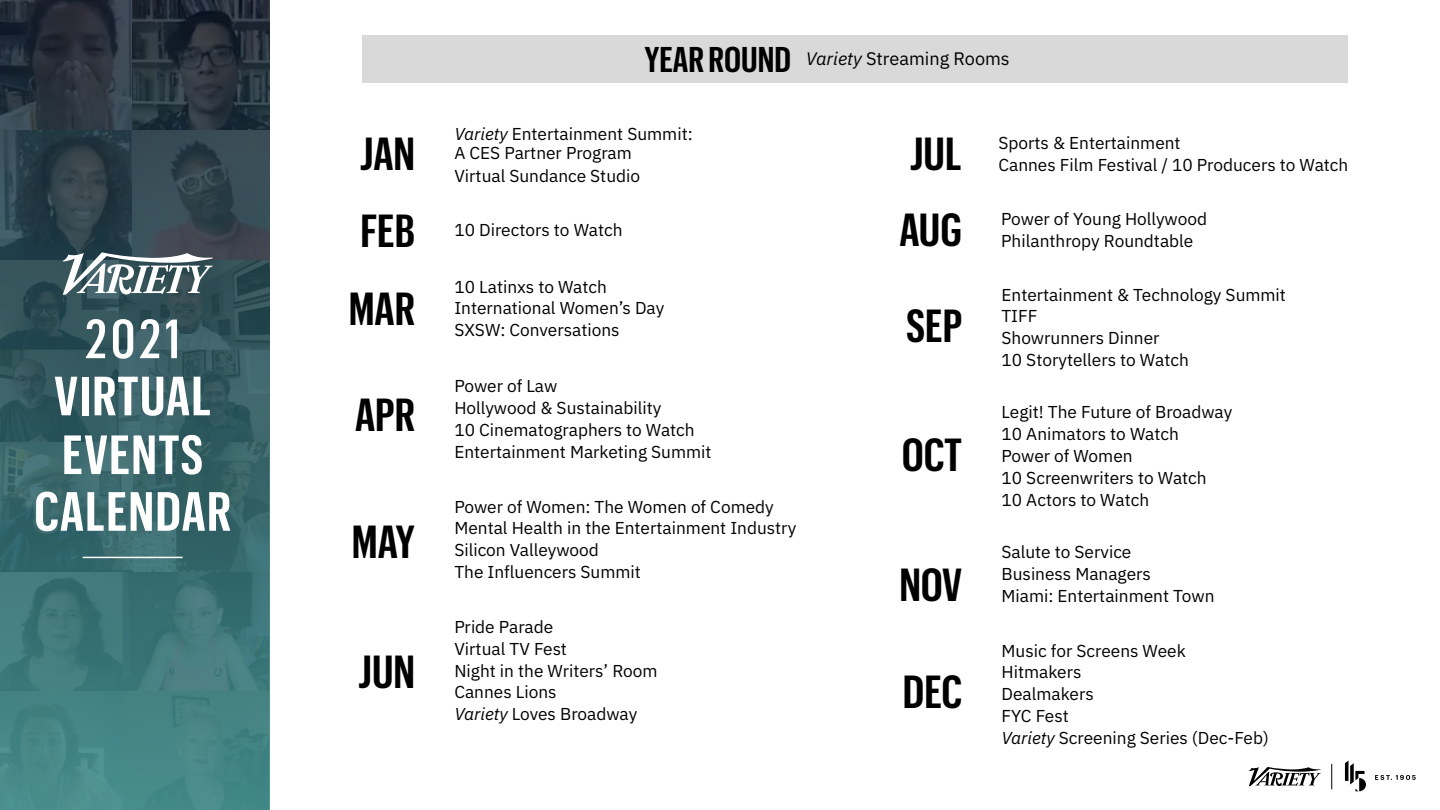
<style>
.page{position:relative;width:1440px;height:810px;background:#fff}
.page>*{position:absolute;margin:0;border:0;box-sizing:border-box;transform-origin:0 0}
.t1{font:600 54px/57.8px "Graphik X Cond";letter-spacing:.025em;color:#fff;text-align:center}
.t2{font:500 54px "Graphik X Cond";color:#fff}
.t3{font:600 45.38px "Graphik X Cond";color:#000}
.t4{font:18.08px "IBM Plex Sans";color:#000}
.t5{font:17.25px/21.8px "IBM Plex Sans";color:#000}
.s1{font-family:"Graphik X Cond";font-weight:600;font-size:35.03px}
.s2{font-style:italic}
</style>
<div class="page">
<svg style="left:1249px;top:767px;width:72px;height:19px"></svg>
<svg style="left:1345px;top:761px;width:21px;height:30px"></svg>
<svg style="left:1332px;top:764px;width:1px;height:25px"></svg>
<svg style="left:1375px;top:775px;width:41px;height:5px"></svg>
<svg style="left:0;top:0;width:269px;height:810px;background:#365c62"></svg>
<svg style="left:63px;top:252px;width:150px;height:43px"></svg>
<hr style="left:83px;top:557px;width:100px;height:1px;background:#fff">
<div style="left:362px;top:35px;width:985px;height:48px;background:#d9d9d9"></div>
<h1 class="t2" style="left:85px;top:307px;width:97px">2021</h1>
<h1 class="t1" style="left:34px;top:367px;width:198px">VIRTUAL<br>EVENTS<br>CALENDAR</h1>
<p class="t4" style="left:644px;top:45px;width:367px"><span class="s1">YEAR ROUND</span> <span class="s2">Variety</span> Streaming Rooms</p>
<h2 class="t3" style="left:360px;top:127px;width:56px">JAN</h2>
<p class="t5" style="left:454px;top:123px;width:240px;line-height:18.8px"><span class="s2">Variety</span> Entertainment Summit:<br>A CES Partner Program</p>
<p class="t5" style="left:454px;top:163px;width:187px">Virtual Sundance Studio</p>
<h2 class="t3" style="left:360px;top:204px;width:56px">FEB</h2>
<p class="t5" style="left:454px;top:217px;width:170px">10 Directors to Watch</p>
<h2 class="t3" style="left:349px;top:282px;width:68px">MAR</h2>
<h2 class="t3" style="left:355px;top:388px;width:62px">APR</h2>
<h2 class="t3" style="left:352px;top:515px;width:65px">MAY</h2>
<h2 class="t3" style="left:359px;top:645px;width:58px">JUN</h2>
<p class="t5" style="left:454px;top:274px;width:212px">10 Latinxs to Watch<br>International Women’s Day<br>SXSW: Conversations</p>
<p class="t5" style="left:454px;top:374px;width:259px">Power of Law<br>Hollywood &amp; Sustainability<br>10 Cinematographers to Watch<br>Entertainment Marketing Summit</p>
<p class="t5" style="left:454px;top:494px;width:344px">Power of Women: The Women of Comedy<br>Mental Health in the Entertainment Industry<br>Silicon Valleywood<br>The Influencers Summit</p>
<p class="t5" style="left:454px;top:615px;width:205px">Pride Parade<br>Virtual TV Fest<br>Night in the Writers’ Room<br>Cannes Lions<br><span class="s2">Variety</span> Loves Broadway</p>
<h2 class="t3" style="left:910px;top:127px;width:53px">JUL</h2>
<p class="t5" style="left:998px;top:130px;width:352px">Sports &amp; Entertainment<br>Cannes Film Festival / 10 Producers to Watch</p>
<h2 class="t3" style="left:899px;top:203px;width:64px">AUG</h2>
<p class="t5" style="left:1001px;top:206px;width:207px">Power of Young Hollywood<br>Philanthropy Roundtable</p>
<h2 class="t3" style="left:906px;top:299px;width:58px">SEP</h2>
<h2 class="t3" style="left:902px;top:428px;width:62px">OCT</h2>
<h2 class="t3" style="left:899px;top:558px;width:64px">NOV</h2>
<h2 class="t3" style="left:903px;top:666px;width:61px">DEC</h2>
<p class="t5" style="left:1002px;top:282px;width:286px">Entertainment &amp; Technology Summit<br>TIFF<br>Showrunners Dinner<br>10 Storytellers to Watch</p>
<p class="t5" style="left:1002px;top:400px;width:232px">Legit! The Future of Broadway<br>10 Animators to Watch<br>Power of Women<br>10 Screenwriters to Watch<br>10 Actors to Watch</p>
<p class="t5" style="left:1002px;top:540px;width:151px">Salute to Service<br>Business Managers</p>
<p class="t5" style="left:1002px;top:583px;width:215px">Miami: Entertainment Town</p>
<p class="t5" style="left:1002px;top:638px;width:269px">Music for Screens Week<br>Hitmakers<br>Dealmakers<br>FYC Fest<br><span class="s2">Variety</span> Screening Series (Dec-Feb)</p>
</div>
